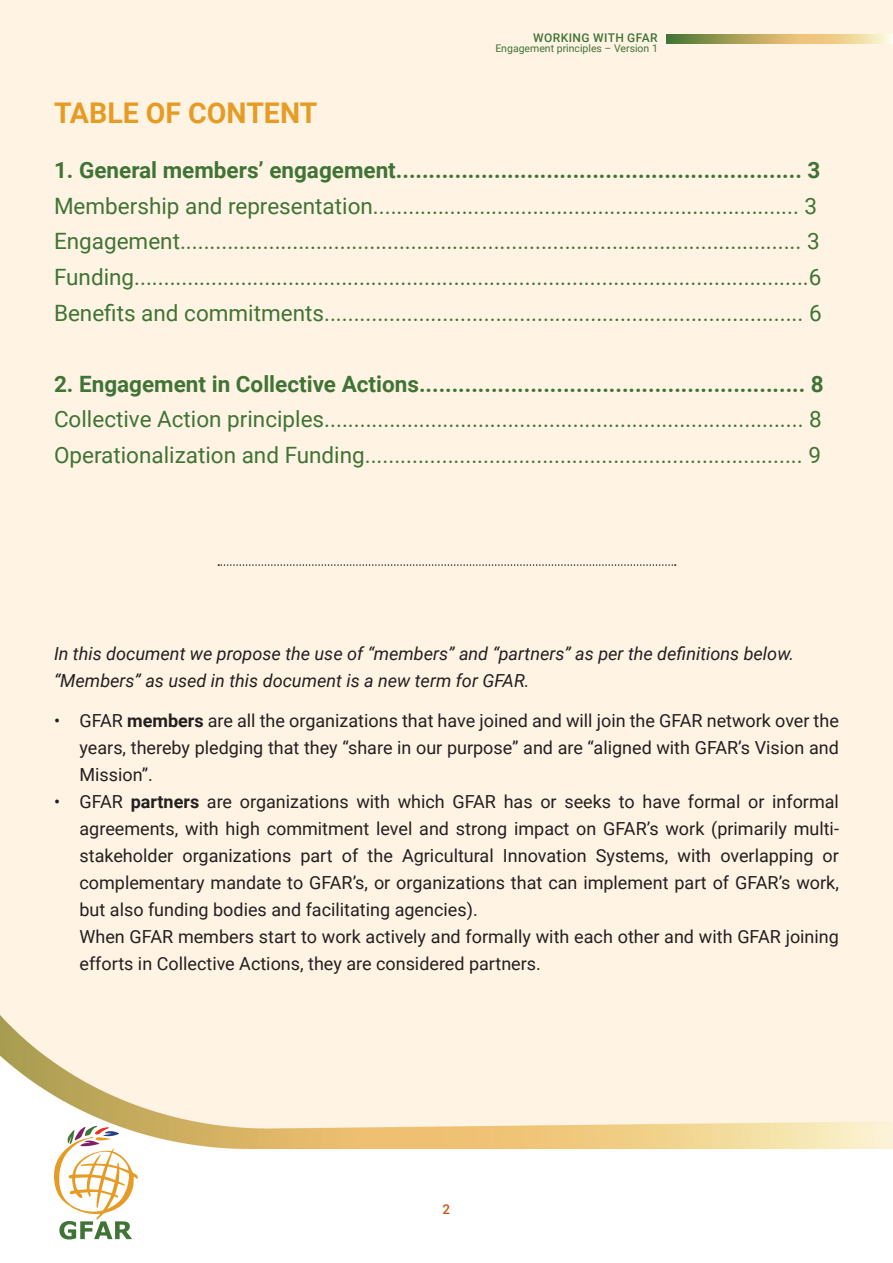
<style>
.page{position:relative;width:893px;height:1263px;background:#fff}
.page>*{position:absolute;margin:0;border:0;box-sizing:border-box;transform-origin:0 0}
.t1{font:700 28.5px "Roboto";color:#e69c24}
.t2{font:22.5px "Roboto";color:#407336}
.t3{font:700 22.5px "Roboto";color:#407336}
.t4{font:18px/27px "Roboto";color:#231f20;text-align:justify}
.t5{font:italic 18px "Roboto";color:#231f20}
.t6{font:500 13.5px "Roboto";color:#c45911}
.t7{font:500 12px "Roboto";letter-spacing:.035em;color:#407336}
.t8{font:10.5px "Roboto";color:#407336}
.s1{font-weight:700}
</style>
<div class="page">
<img style="left:0;top:0;width:893px;height:1240px">
<svg style="left:54px;top:1126px;width:84px;height:113px"></svg>
<img style="left:666px;top:34px;width:227px;height:9px">
<svg style="left:218px;top:564px;width:458px;height:2px"></svg>
<p class="t1" style="left:54px;top:93px;width:265px">TABLE OF CONTENT</p>
<p class="t7" style="left:533px;top:29px;width:126px">WORKING WITH GFAR</p>
<p class="t8" style="left:495px;top:41px;width:164px">Engagement principles – Version 1</p>
<p class="t3" style="left:54px;top:155px;width:768px">1. General members’ engagement.............................................................. 3</p>
<p class="t2" style="left:54px;top:190px;width:765px">Membership and representation........................................................................ 3</p>
<p class="t2" style="left:54px;top:226px;width:767px">Engagement......................................................................................................... 3</p>
<p class="t2" style="left:54px;top:261px;width:769px">Funding..................................................................................................................6</p>
<p class="t2" style="left:54px;top:297px;width:769px">Benefits and commitments................................................................................. 6</p>
<p class="t3" style="left:54px;top:368px;width:771px">2. Engagement in Collective Actions........................................................... 8</p>
<p class="t2" style="left:54px;top:403px;width:769px">Collective Action principles................................................................................. 8</p>
<p class="t2" style="left:54px;top:439px;width:768px">Operationalization and Funding.......................................................................... 9</p>
<p class="t5" style="left:54px;top:641px;width:742px">In this document we propose the use of “members” and “partners” as per the definitions below.</p>
<p class="t5" style="left:54px;top:668px;width:477px">“Members” as used in this document is a new term for GFAR.</p>
<p class="t4" style="left:80px;top:706px;width:761px;text-indent:-26px">• GFAR <span class="s1">members</span> are all the organizations that have joined and will join the GFAR network over the years, thereby pledging that they “share in our purpose” and are “aligned with GFAR’s Vision and Mission”.</p>
<p class="t4" style="left:80px;top:787px;width:761px;text-indent:-26px">• GFAR <span class="s1">partners</span> are organizations with which GFAR has or seeks to have formal or informal agreements, with high commitment level and strong impact on GFAR’s work (primarily multi&shy;stakeholder organizations part of the Agricultural Innovation Systems, with overlapping or complementary mandate to GFAR’s, or organizations that can implement part of GFAR’s work, but also funding bodies and facilitating agencies).</p>
<p class="t4" style="left:80px;top:922px;width:761px">When GFAR members start to work actively and formally with each other and with GFAR joining efforts in Collective Actions, they are considered partners.</p>
<p class="t6" style="left:443px;top:1199px;width:9px">2</p>
</div>
